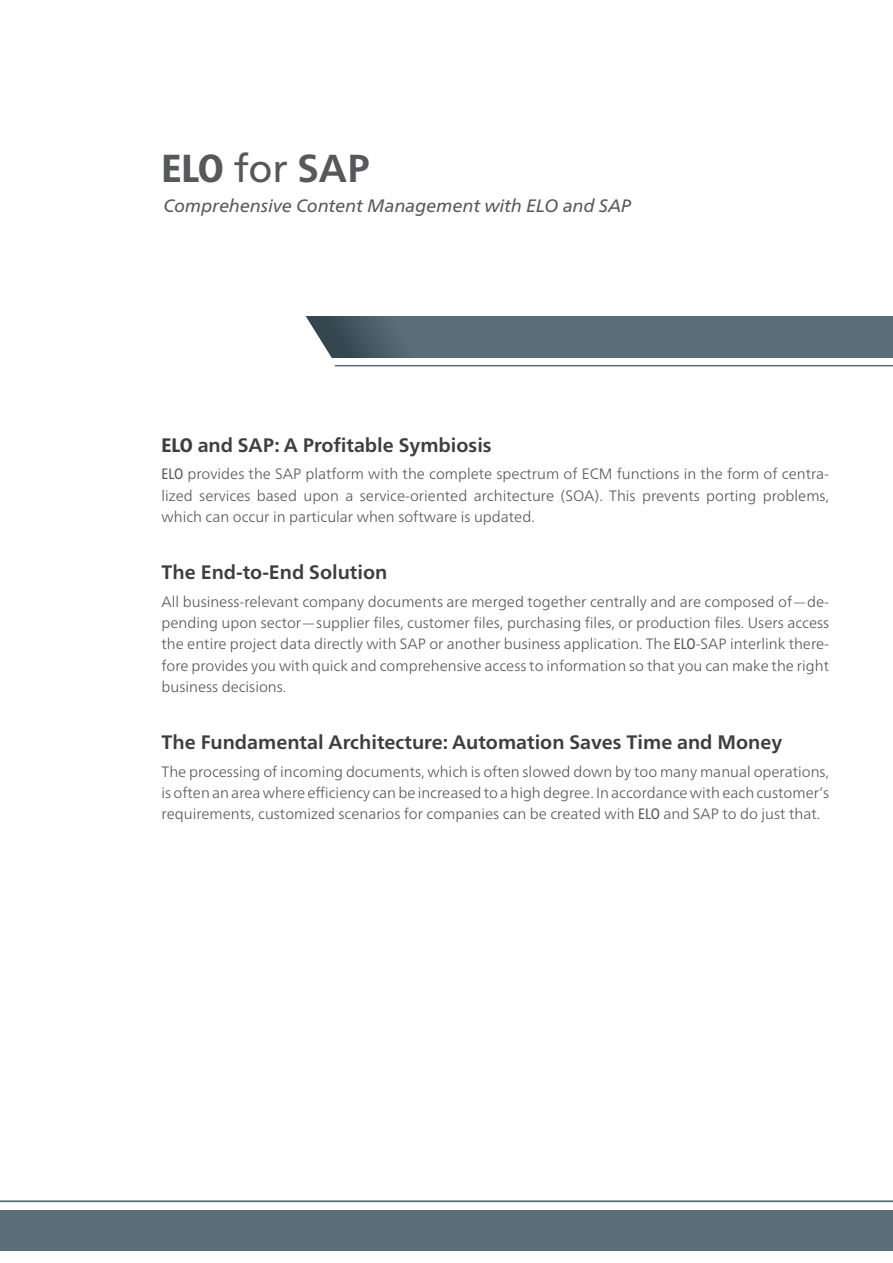
<style>
.page{position:relative;width:893px;height:1263px;background:#fff}
.page>*{position:absolute;margin:0;border:0;box-sizing:border-box;transform-origin:0 0}
.t1{font:800 condensed 39px "Frutiger Neue LTW1 G";color:#57585a}
.t2{font:700 19.5px "Frutiger Neue LTW1 G";color:#3e3e3f}
.t3{font:italic 18px "Frutiger Neue LTW1 G";color:#57585a}
.t4{font:300 15px/21.3px "Frutiger Neue LTW1 G";color:#57585a;text-align:justify}
.s1{font-weight:400;font-stretch:normal}
.s2{font-weight:700;font-stretch:normal}
.s3{font-weight:800;font-stretch:condensed}
.s4{font-weight:400;font-stretch:condensed}
</style>
<div class="page">
<hr style="left:0;top:1200px;width:893px;height:2px;background:#5b6f7b">
<div style="left:0;top:1210px;width:893px;height:41px;background:#5b6f7b"></div>
<svg style="left:335px;top:316px;width:558px;height:41px;background:#586c78"></svg>
<svg style="left:305px;top:316px;width:30px;height:42px"></svg>
<hr style="left:335px;top:365px;width:558px;height:1px;background:#5b6f7b">
<h1 class="t1" style="left:162px;top:145px;width:209px">ELO <span class="s1">for</span> <span class="s2">SAP</span></h1>
<p class="t3" style="left:164px;top:195px;width:469px">Comprehensive Content Management with ELO and SAP</p>
<h2 class="t2" style="left:162px;top:433px;width:332px"><span class="s3">ELO</span> and SAP: A Profitable Symbiosis</h2>
<p class="t4" style="left:162px;top:463px;width:669px"><span class="s4">ELO</span> provides the SAP platform with the complete spectrum of ECM functions in the form of centra&shy;lized services based upon a service-oriented architecture (SOA). This prevents porting problems, which can occur in particular when software is updated.</p>
<h2 class="t2" style="left:162px;top:561px;width:227px">The End-to-End Solution</h2>
<p class="t4" style="left:162px;top:591px;width:669px">All business-relevant company documents are merged together centrally and are composed of—de&shy;pending upon sector—supplier files, customer files, purchasing files, or production files. Users access the entire project data directly with SAP or another business application. The <span class="s4">ELO</span>-SAP interlink there&shy;fore provides you with quick and comprehensive access to information so that you can make the right business decisions.</p>
<h2 class="t2" style="left:162px;top:731px;width:622px">The Fundamental Architecture: Automation Saves Time and Money</h2>
<p class="t4" style="left:162px;top:761px;width:669px">The processing of incoming documents, which is often slowed down by too many manual operations, is often an area where efficiency can be increased to a high degree. In accordance with each customer‘s requirements, customized scenarios for companies can be created with <span class="s4">ELO</span> and SAP to do just that.</p>
</div>
